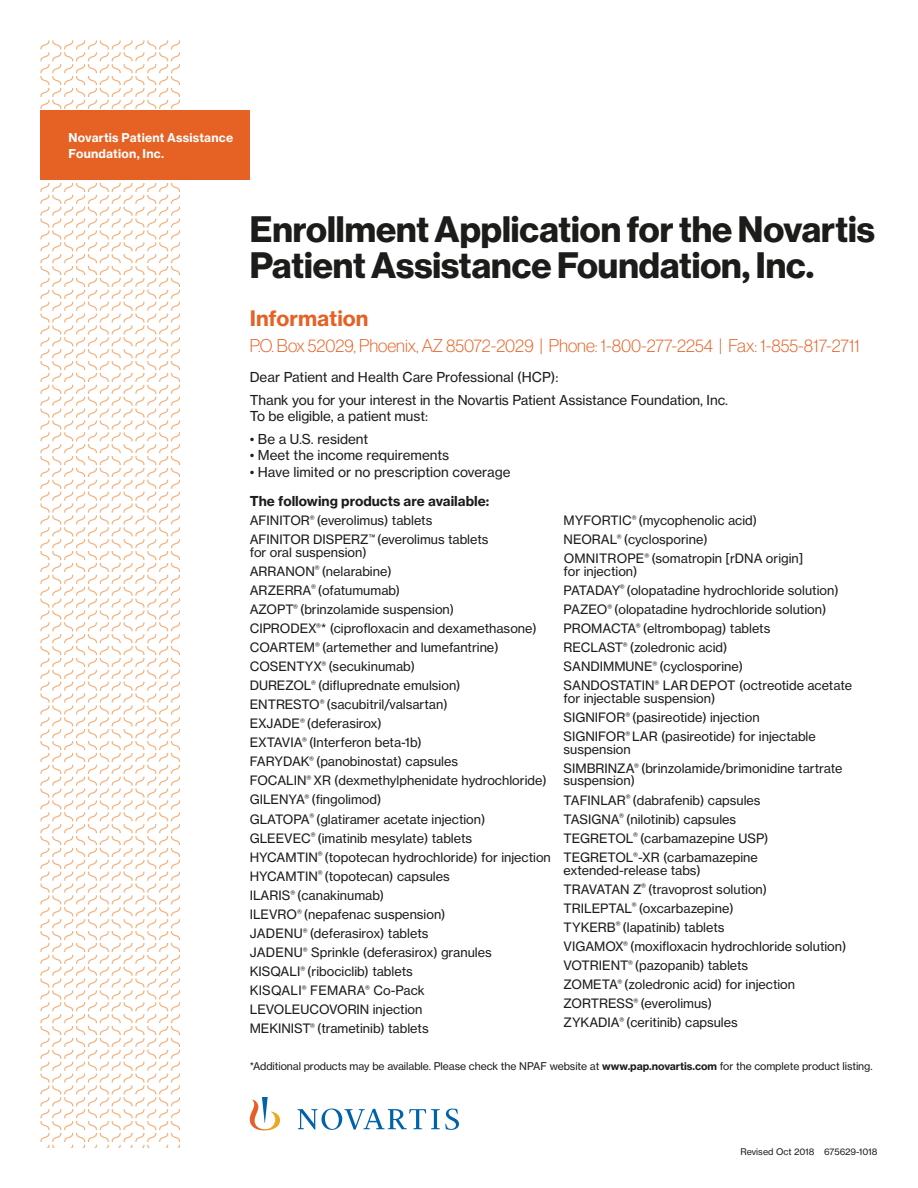
<style>
.page{position:relative;width:918px;height:1188px;background:#fff}
.page>*{position:absolute;margin:0;border:0;box-sizing:border-box;transform-origin:0 0}
.Headline_24pt{font:700 36px/36px "Volta Modern Display 75";color:#1c1c1b}
.Time_Sienna{font:700 21px "Volta Modern Text 75";color:#e66124}
.Time_Sienna-2{font:100 18px "Volta Modern Display 35";color:#e66124}
.Body_text{font:13.5px/16.2px "Volta Modern Text 55 Roman";letter-spacing:-.005em;color:#1c1c1b}
.Time_Sienna-3{font:13.5px "Volta Modern Text 55 Roman";color:#1c1c1b}
.Body_text-2{font:700 13.5px "Volta Modern Text 75";color:#1c1c1b}
.Body_text-3{font:12.75px/12.8px "Volta Modern Text 55 Roman";color:#1c1c1b}
.Tab_line_2{font:700 12px/15.8px "Volta Modern Text 75";letter-spacing:.02em;color:#fff}
.Body_text-4{font:10.5px "Volta Modern Text 55 Roman";letter-spacing:-.005em;color:#1c1c1b}
.t1{font:9px "Volta Modern Text 55 Roman";color:#1c1c1b}
.s1{font-family:"Volta Modern Text 75";font-weight:700}
</style>
<div class="page">
<svg style="left:40px;top:40px;width:140px;height:1108px"></svg>
<svg style="left:250px;top:1097px;width:209px;height:33px"></svg>
<div style="left:40px;top:110px;width:210px;height:70px;background:#e66124"></div>
<p class="Tab_line_2" style="left:69px;top:130px;width:166px">Novartis Patient Assistance<br>Foundation, Inc.</p>
<p class="Headline_24pt" style="left:250px;top:212px;width:627px">Enrollment Application for the Novartis<br>Patient Assistance Foundation, Inc.</p>
<p class="Time_Sienna" style="left:250px;top:305px;width:120px">Information</p>
<p class="Time_Sienna-2" style="left:250px;top:336px;width:612px">P.O. Box 52029, Phoenix, AZ 85072-2029 | Phone: 1-800-277-2254 | Fax: 1-855-817-2711</p>
<p class="Time_Sienna-3" style="left:250px;top:369px;width:310px">Dear Patient and Health Care Professional (HCP):</p>
<p class="Body_text" style="left:250px;top:392px;width:480px">Thank you for your interest in the Novartis Patient Assistance Foundation, Inc.<br>To be eligible, a patient must:</p>
<p class="Body_text" style="left:250px;top:431px;width:120px">• Be a U.S. resident</p>
<p class="Body_text" style="left:250px;top:447px;width:201px">• Meet the income requirements</p>
<p class="Body_text" style="left:250px;top:463px;width:262px">• Have limited or no prescription coverage</p>
<p class="Body_text-2" style="left:250px;top:492px;width:241px">The following products are available:</p>
<p class="Body_text-3" style="left:250px;top:514px;width:184px">AFINITOR<sup>®</sup> (everolimus) tablets</p>
<p class="Body_text-3" style="left:250px;top:533px;width:240px">AFINITOR DISPERZ<sup>™</sup> (everolimus tablets for oral suspension)</p>
<p class="Body_text-3" style="left:250px;top:565px;width:144px">ARRANON<sup>®</sup> (nelarabine)</p>
<p class="Body_text-3" style="left:250px;top:584px;width:152px">ARZERRA<sup>®</sup> (ofatumumab)</p>
<p class="Body_text-3" style="left:250px;top:603px;width:206px">AZOPT<sup>®</sup> (brinzolamide suspension)</p>
<p class="Body_text-3" style="left:250px;top:622px;width:289px">CIPRODEX<sup>®</sup>* (ciprofloxacin and dexamethasone)</p>
<p class="Body_text-3" style="left:250px;top:641px;width:250px">COARTEM<sup>®</sup> (artemether and lumefantrine)</p>
<p class="Body_text-3" style="left:250px;top:660px;width:167px">COSENTYX<sup>®</sup> (secukinumab)</p>
<p class="Body_text-3" style="left:250px;top:679px;width:212px">DUREZOL<sup>®</sup> (difluprednate emulsion)</p>
<p class="Body_text-3" style="left:250px;top:698px;width:199px">ENTRESTO<sup>®</sup> (sacubitril/valsartan)</p>
<p class="Body_text-3" style="left:250px;top:717px;width:134px">EXJADE<sup>®</sup> (deferasirox)</p>
<p class="Body_text-3" style="left:250px;top:736px;width:174px">EXTAVIA<sup>®</sup> (Interferon beta-1b)</p>
<p class="Body_text-3" style="left:250px;top:755px;width:210px">FARYDAK<sup>®</sup> (panobinostat) capsules</p>
<p class="Body_text-3" style="left:250px;top:774px;width:299px">FOCALIN<sup>®</sup> XR (dexmethylphenidate hydrochloride)</p>
<p class="Body_text-3" style="left:250px;top:793px;width:133px">GILENYA<sup>®</sup> (fingolimod)</p>
<p class="Body_text-3" style="left:250px;top:812px;width:237px">GLATOPA<sup>®</sup> (glatiramer acetate injection)</p>
<p class="Body_text-3" style="left:250px;top:832px;width:224px">GLEEVEC<sup>®</sup> (imatinib mesylate) tablets</p>
<p class="Body_text-3" style="left:250px;top:851px;width:303px">HYCAMTIN<sup>®</sup> (topotecan hydrochloride) for injection</p>
<p class="Body_text-3" style="left:250px;top:870px;width:202px">HYCAMTIN<sup>®</sup> (topotecan) capsules</p>
<p class="Body_text-3" style="left:250px;top:889px;width:136px">ILARIS<sup>®</sup> (canakinumab)</p>
<p class="Body_text-3" style="left:250px;top:908px;width:197px">ILEVRO<sup>®</sup> (nepafenac suspension)</p>
<p class="Body_text-3" style="left:250px;top:927px;width:180px">JADENU<sup>®</sup> (deferasirox) tablets</p>
<p class="Body_text-3" style="left:250px;top:946px;width:243px">JADENU<sup>®</sup> Sprinkle (deferasirox) granules</p>
<p class="Body_text-3" style="left:250px;top:965px;width:165px">KISQALI<sup>®</sup> (ribociclib) tablets</p>
<p class="Body_text-3" style="left:250px;top:984px;width:176px">KISQALI<sup>®</sup> FEMARA<sup>®</sup> Co-Pack</p>
<p class="Body_text-3" style="left:250px;top:1003px;width:174px">LEVOLEUCOVORIN injection</p>
<p class="Body_text-3" style="left:250px;top:1022px;width:180px">MEKINIST<sup>®</sup> (trametinib) tablets</p>
<p class="Body_text-3" style="left:564px;top:514px;width:195px">MYFORTIC<sup>®</sup> (mycophenolic acid)</p>
<p class="Body_text-3" style="left:564px;top:533px;width:146px">NEORAL<sup>®</sup> (cyclosporine)</p>
<p class="Body_text-3" style="left:564px;top:552px;width:241px">OMNITROPE<sup>®</sup> (somatropin [rDNA origin] for injection)</p>
<p class="Body_text-3" style="left:564px;top:584px;width:277px">PATADAY<sup>®</sup> (olopatadine hydrochloride solution)</p>
<p class="Body_text-3" style="left:564px;top:603px;width:264px">PAZEO<sup>®</sup> (olopatadine hydrochloride solution)</p>
<p class="Body_text-3" style="left:564px;top:622px;width:208px">PROMACTA<sup>®</sup> (eltrombopag) tablets</p>
<p class="Body_text-3" style="left:564px;top:641px;width:165px">RECLAST<sup>®</sup> (zoledronic acid)</p>
<p class="Body_text-3" style="left:564px;top:660px;width:181px">SANDIMMUNE<sup>®</sup> (cyclosporine)</p>
<p class="Body_text-3" style="left:564px;top:679px;width:290px">SANDOSTATIN<sup>®</sup> LAR DEPOT (octreotide acetate for injectable suspension)</p>
<p class="Body_text-3" style="left:564px;top:711px;width:198px">SIGNIFOR<sup>®</sup> (pasireotide) injection</p>
<p class="Body_text-3" style="left:564px;top:730px;width:254px">SIGNIFOR<sup>®</sup> LAR (pasireotide) for injectable suspension</p>
<p class="Body_text-3" style="left:564px;top:762px;width:280px">SIMBRINZA<sup>®</sup> (brinzolamide/brimonidine tartrate suspension)</p>
<p class="Body_text-3" style="left:564px;top:794px;width:198px">TAFINLAR<sup>®</sup> (dabrafenib) capsules</p>
<p class="Body_text-3" style="left:564px;top:813px;width:174px">TASIGNA<sup>®</sup> (nilotinib) capsules</p>
<p class="Body_text-3" style="left:564px;top:832px;width:206px">TEGRETOL<sup>®</sup> (carbamazepine USP)</p>
<p class="Body_text-3" style="left:564px;top:851px;width:196px">TEGRETOL<sup>®</sup>-XR (carbamazepine extended-release tabs)</p>
<p class="Body_text-3" style="left:564px;top:883px;width:205px">TRAVATAN Z<sup>®</sup> (travoprost solution)</p>
<p class="Body_text-3" style="left:564px;top:902px;width:172px">TRILEPTAL<sup>®</sup> (oxcarbazepine)</p>
<p class="Body_text-3" style="left:564px;top:921px;width:162px">TYKERB<sup>®</sup> (lapatinib) tablets</p>
<p class="Body_text-3" style="left:564px;top:940px;width:284px">VIGAMOX<sup>®</sup> (moxifloxacin hydrochloride solution)</p>
<p class="Body_text-3" style="left:564px;top:959px;width:186px">VOTRIENT<sup>®</sup> (pazopanib) tablets</p>
<p class="Body_text-3" style="left:564px;top:978px;width:233px">ZOMETA<sup>®</sup> (zoledronic acid) for injection</p>
<p class="Body_text-3" style="left:564px;top:997px;width:150px">ZORTRESS<sup>®</sup> (everolimus)</p>
<p class="Body_text-3" style="left:564px;top:1016px;width:176px">ZYKADIA<sup>®</sup> (ceritinib) capsules</p>
<p class="Body_text-4" style="left:250px;top:1060px;width:624px">*Additional products may be available. Please check the NPAF website at <span class="s1">www.pap.novartis.com</span> for the complete product listing.</p>
<p class="t1" style="left:740px;top:1146px;width:139px">Revised Oct 2018 675629-1018</p>
</div>
